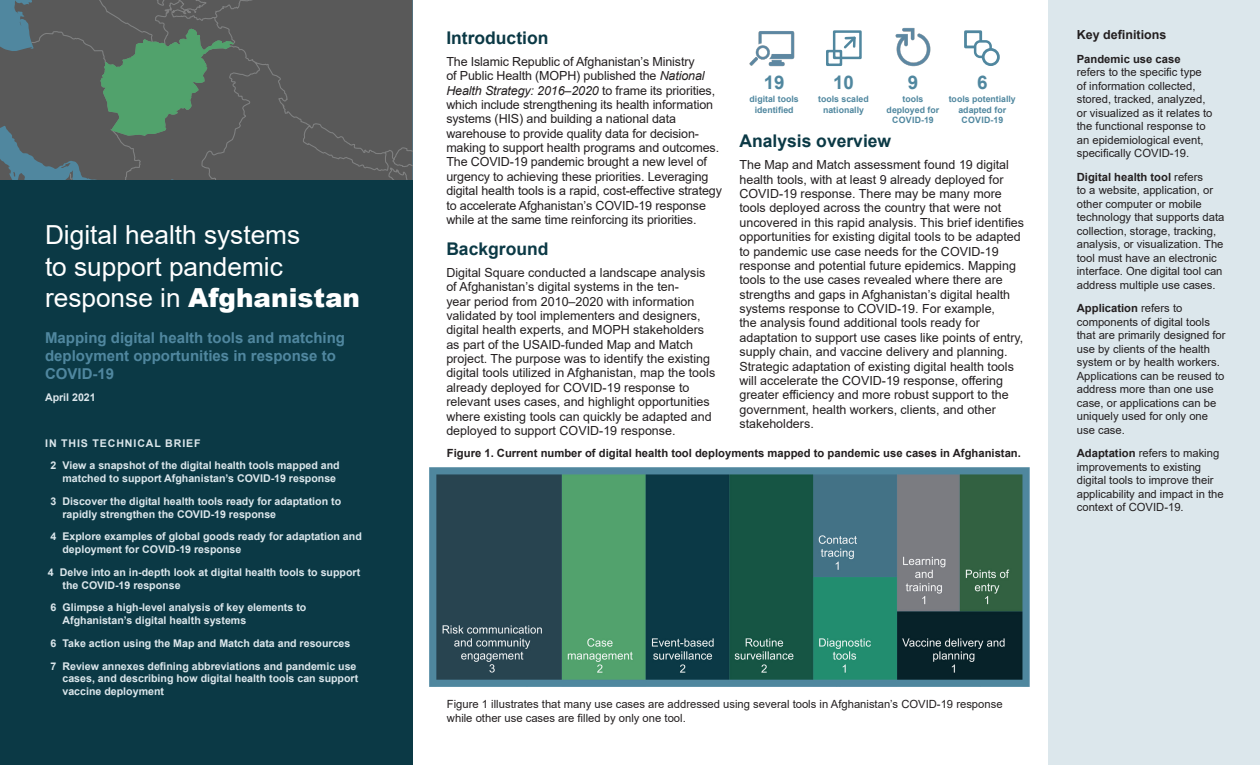
<style>
.page{position:relative;width:1260px;height:765px;background:#fff}
.page>*{position:absolute;margin:0;border:0;box-sizing:border-box;transform-origin:0 0}
.t1{font:26.25px/31.5px "Arial";color:#fff}
.t2{font:700 18.75px "Arial";color:#50879f}
.t3{font:700 17.5px "Arial";color:#0b3945}
.Subtitle{font:700 15px/18px "Arial";color:#50879f}
.Text__body{font:12.5px/14.4px "Arial";color:#231f20}
.t4{font:700 12.5px "Arial";color:#231f20}
.Text__sidebar{font:11.25px/13.5px "Arial";color:#231f20}
.t5{font:700 11.25px "Arial";color:#231f20}
.TOC__text{font:700 10.62px/12.8px "Arial";color:#dce7ec}
.TOC__heading{font:700 10.62px "Arial";letter-spacing:.085em;color:#dce7ec}
.t6{font:700 8.75px/10.5px "Arial";color:#50879f;text-align:center}
.s1{font-weight:900}
.s2{font-style:italic}
.s3{font-weight:700}
</style>
<div class="page">
<div style="left:0;top:0;width:412px;height:765px;background:#0b3945"></div>
<div style="left:1048px;top:0;width:212px;height:765px;background:#dce7ec"></div>
<img style="left:749px;top:31px;width:46px;height:36px">
<img style="left:895px;top:27px;width:36px;height:40px">
<div style="left:826px;top:50px;width:16px;height:16px;border:2px solid #50879f"></div>
<div style="left:833px;top:30px;width:29px;height:29px;border:2px solid #50879f"></div>
<svg style="left:843px;top:36px;width:13px;height:13px"></svg>
<div style="left:964px;top:30px;width:18px;height:18px;background:#fff;border:3px solid #50879f"></div>
<div style="left:975px;top:41px;width:16px;height:16px;background:#fff;border-radius:5px"></div>
<div style="left:974px;top:40px;width:18px;height:18px;border:2px solid #50879f;border-radius:5px"></div>
<div style="left:983px;top:49px;width:15px;height:16px;background:#fff;border-radius:50%"></div>
<div style="left:982px;top:48px;width:18px;height:18px;border:3px solid #50879f;border-radius:50%"></div>
<svg style="left:0;top:0;width:412px;height:180px"></svg>
<img style="left:430px;top:467px;width:599px;height:219px">
<p class="t1" style="left:45px;top:219px;width:317px">Digital health systems<br>to support pandemic response in <span class="s1">Afghanistan</span></p>
<p class="Subtitle" style="left:45px;top:329px;width:302px">Mapping digital health tools and matching deployment opportunities in response to<br>COVID-19</p>
<p class="TOC__text" style="left:45px;top:391px;width:52px">April 2021</p>
<p class="TOC__heading" style="left:45px;top:435px;width:157px">IN THIS TECHNICAL BRIEF</p>
<p class="TOC__text" style="left:62px;top:459px;width:279px;text-indent:-12px">2 View a snapshot of the digital health tools mapped and matched to support Afghanistan’s COVID-19 response</p>
<p class="TOC__text" style="left:62px;top:495px;width:280px;text-indent:-12px">3 Discover the digital health tools ready for adaptation to rapidly strengthen the COVID-19 response</p>
<p class="TOC__text" style="left:62px;top:530px;width:301px;text-indent:-12px">4 Explore examples of global goods ready for adaptation and deployment for COVID-19 response</p>
<p class="TOC__text" style="left:62px;top:566px;width:299px;text-indent:-15px">4 Delve into an in-depth look at digital health tools to support the COVID-19 response</p>
<p class="TOC__text" style="left:62px;top:601px;width:245px;text-indent:-12px">6 Glimpse a high-level analysis of key elements to<br>Afghanistan’s digital health systems</p>
<p class="TOC__text" style="left:50px;top:637px;width:302px">6 Take action using the Map and Match data and resources</p>
<p class="TOC__text" style="left:62px;top:660px;width:297px;text-indent:-12px">7 Review annexes defining abbreviations and pandemic use cases, and describing how digital health tools can support vaccine deployment</p>
<h2 class="t3" style="left:446px;top:26px;width:104px">Introduction</h2>
<p class="Text__body" style="left:446px;top:54px;width:277px">The Islamic Republic of Afghanistan’s Ministry<br>of Public Health (MOPH) published the <span class="s2">National Health Strategy: 2016–2020</span> to frame its priorities, which include strengthening its health information systems (HIS) and building a national data warehouse to provide quality data for decision&shy;making to support health programs and outcomes.<br>The COVID-19 pandemic brought a new level of urgency to achieving these priorities. Leveraging digital health tools is a rapid, cost-effective strategy to accelerate Afghanistan’s COVID-19 response while at the same time reinforcing its priorities.</p>
<h2 class="t3" style="left:446px;top:237px;width:104px">Background</h2>
<p class="Text__body" style="left:446px;top:265px;width:270px">Digital Square conducted a landscape analysis of Afghanistan’s digital systems in the ten-<br>year period from 2010–2020 with information validated by tool implementers and designers, digital health experts, and MOPH stakeholders as part of the USAID-funded Map and Match project. The purpose was to identify the existing digital tools utilized in Afghanistan, map the tools already deployed for COVID-19 response to relevant uses cases, and highlight opportunities where existing tools can quickly be adapted and deployed to support COVID-19 response.</p>
<p class="t2" style="left:764px;top:69px;width:22px">19</p>
<p class="t6" style="left:750px;top:94px;width:51px">digital tools identified</p>
<p class="t2" style="left:833px;top:69px;width:22px">10</p>
<p class="t6" style="left:818px;top:94px;width:52px">tools scaled nationally</p>
<p class="t2" style="left:908px;top:69px;width:12px">9</p>
<p class="t6" style="left:887px;top:94px;width:54px">tools deployed for<br>COVID-19</p>
<p class="t2" style="left:977px;top:69px;width:12px">6</p>
<p class="t6" style="left:949px;top:94px;width:69px">tools potentially adapted for<br>COVID-19</p>
<h2 class="t3" style="left:739px;top:129px;width:153px">Analysis overview</h2>
<p class="Text__body" style="left:739px;top:158px;width:286px">The Map and Match assessment found 19 digital health tools, with at least 9 already deployed for COVID-19 response. There may be many more tools deployed across the country that were not uncovered in this rapid analysis. This brief identifies opportunities for existing digital tools to be adapted to pandemic use case needs for the COVID-19 response and potential future epidemics. Mapping tools to the use cases revealed where there are strengths and gaps in Afghanistan’s digital health systems response to COVID-19. For example,<br>the analysis found additional tools ready for adaptation to support use cases like points of entry, supply chain, and vaccine delivery and planning.<br>Strategic adaptation of existing digital health tools will accelerate the COVID-19 response, offering greater efficiency and more robust support to the government, health workers, clients, and other stakeholders.</p>
<h5 class="t5" style="left:447px;top:445px;width:576px">Figure 1. Current number of digital health tool deployments mapped to pandemic use cases in Afghanistan.</h5>
<h4 class="t4" style="left:1077px;top:26px;width:91px">Key definitions</h4>
<p class="Text__sidebar" style="left:1077px;top:52px;width:137px"><span class="s3">Pandemic use case<br></span>refers to the specific type of information collected, stored, tracked, analyzed, or visualized as it relates to the functional response to an epidemiological event, specifically COVID-19.</p>
<p class="Text__sidebar" style="left:1077px;top:170px;width:149px"><span class="s3">Digital health tool</span> refers<br>to a website, application, or other computer or mobile technology that supports data collection, storage, tracking, analysis, or visualization. The tool must have an electronic interface. One digital tool can address multiple use cases.</p>
<p class="Text__sidebar" style="left:1077px;top:301px;width:150px"><span class="s3">Application</span> refers to components of digital tools that are primarily designed for use by clients of the health system or by health workers.<br>Applications can be reused to address more than one use case, or applications can be uniquely used for only one use case.</p>
<p class="Text__sidebar" style="left:1077px;top:446px;width:148px"><span class="s3">Adaptation</span> refers to making improvements to existing digital tools to improve their applicability and impact in the context of COVID-19.</p>
<p class="Text__sidebar" style="left:447px;top:697px;width:557px">Figure 1 illustrates that many use cases are addressed using several tools in Afghanistan’s COVID-19 response while other use cases are filled by only one tool.</p>
</div>
